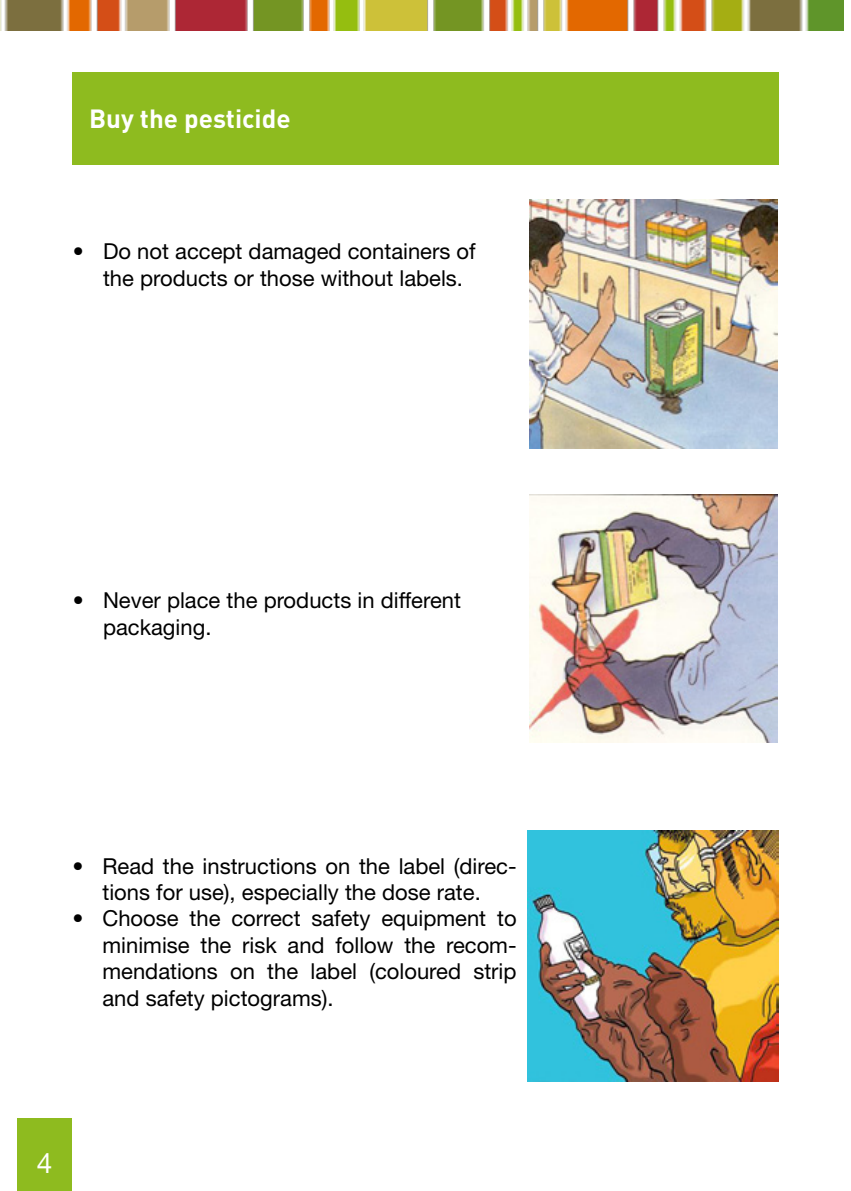
<style>
.page{position:relative;width:851px;height:1191px;background:#fff}
.page>*{position:absolute;margin:0;border:0;box-sizing:border-box;transform-origin:0 0}
.t1{font:28px "Helvetica Neue LT Std";color:#fff}
.t2{font:700 26px "DIN Pro";color:#fff}
.t3{font:22px/26.4px "Helvetica Neue LT Std";color:#000}
</style>
<div class="page">
<div style="left:17px;top:1119px;width:55px;height:72px;background:#8ebb1f"></div>
<img style="left:0;top:0;width:843px;height:30px">
<div style="left:72px;top:72px;width:706px;height:92px;background:#8ebb1f"></div>
<img style="left:529px;top:200px;width:248px;height:248px">
<img style="left:529px;top:494px;width:248px;height:248px">
<img style="left:527px;top:830px;width:251px;height:251px">
<p class="t2" style="left:89px;top:101px;width:203px">Buy the pesticide</p>
<p class="t3" style="left:103px;top:238px;width:374px;text-indent:-30px">• Do not accept damaged containers of the products or those without labels.</p>
<p class="t3" style="left:103px;top:587px;width:359px;text-indent:-30px">• Never place the products in different packaging.</p>
<p class="t3" style="left:72px;top:852px;width:445px;text-align:center">• Read the instructions on the label (direc&shy;tions for use), especially the dose rate.</p>
<p class="t3" style="left:102px;top:905px;width:415px;text-align:justify;text-indent:-30px">• Choose the correct safety equipment to minimise the risk and follow the recom&shy;mendations on the label (coloured strip and safety pictograms).</p>
<p class="t1" style="left:37px;top:1146px;width:17px">4</p>
</div>
